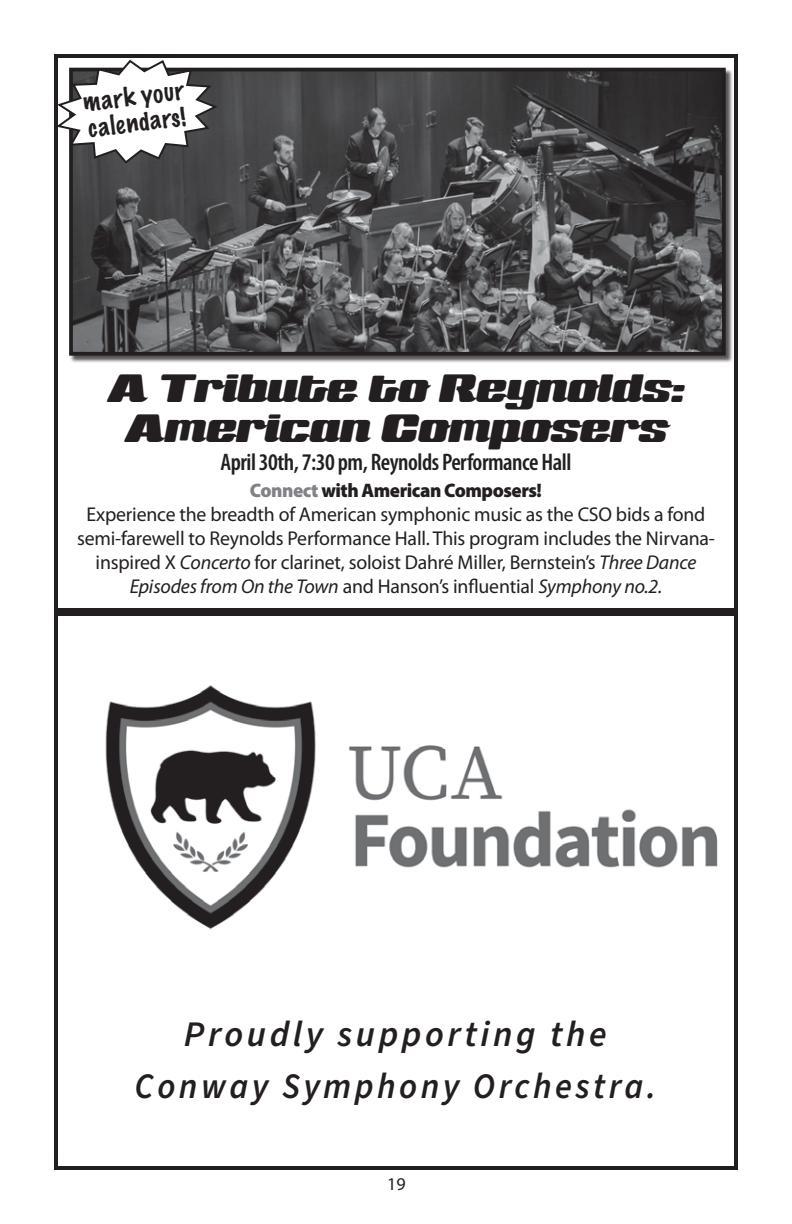
<style>
.page{position:relative;width:792px;height:1224px;background:#fff}
.page>*{position:absolute;margin:0;border:0;box-sizing:border-box;transform-origin:0 0}
.t1{font:expanded 46px/40px "Sneakers Script";color:#231f20;text-align:center;scale:.9 1}
.t2{font:italic 600 36px/52px "Source Sans Pro";letter-spacing:.1em;color:#231f20;text-align:center}
.t3{font:600 condensed 24px "Myriad Pro";letter-spacing:-.02em;color:#231f20}
.t4{font:100 24px/26px "Marker Felt";color:#231f20}
.t5{font:20px/24px "Myriad Pro";letter-spacing:-.01em;color:#231f20;text-align:center}
.t6{font:900 19.6px "Myriad Pro";letter-spacing:-.025em;color:#231f20}
.t7{font:18px "Myriad Pro";color:#231f20}
.s1{color:#808285}
.s2{font-style:italic}
</style>
<div class="page">
<div style="left:54px;top:54px;width:684px;height:558px;border:4px solid #231f20"></div>
<img style="left:105px;top:685px;width:613px;height:245px">
<div style="left:54px;top:612px;width:684px;height:558px;border:4px solid #231f20"></div>
<div style="left:70px;top:69px;width:664px;height:294px;background:#231f20;opacity:.75"></div>
<img style="left:74px;top:73px;width:647px;height:278px">
<div style="left:69px;top:68px;width:657px;height:288px;border:4px solid #231f20"></div>
<svg style="left:54px;top:58px;width:166px;height:107px"></svg>
<p class="t4" style="left:82px;top:89px;width:103px;rotate:-7deg">mark your calendars!</p>
<h1 class="t1" style="left:107px;top:368px;width:643px">A Tribute to Reynolds:<br>American Composers</h1>
<p class="t3" style="left:221px;top:449px;width:352px">April 30th, 7:30 pm, Reynolds Performance Hall</p>
<p class="t6" style="left:250px;top:479px;width:294px"><span class="s1">Connect</span> with American Composers!</p>
<p class="t5" style="left:77px;top:503px;width:639px">Experience the breadth of American symphonic music as the CSO bids a fond semi-farewell to Reynolds Performance Hall. This program includes the Nirvana&shy;inspired X <span class="s2">Concerto</span> for clarinet, soloist Dahré Miller, Bernstein’s <span class="s2">Three Dance Episodes from On the Town</span> and Hanson’s influential <span class="s2">Symphony no.2.</span></p>
<h2 class="t2" style="left:135px;top:1010px;width:523px">Proudly supporting the<br>Conway Symphony Orchestra.</h2>
<p class="t7" style="left:387px;top:1174px;width:20px">19</p>
</div>
